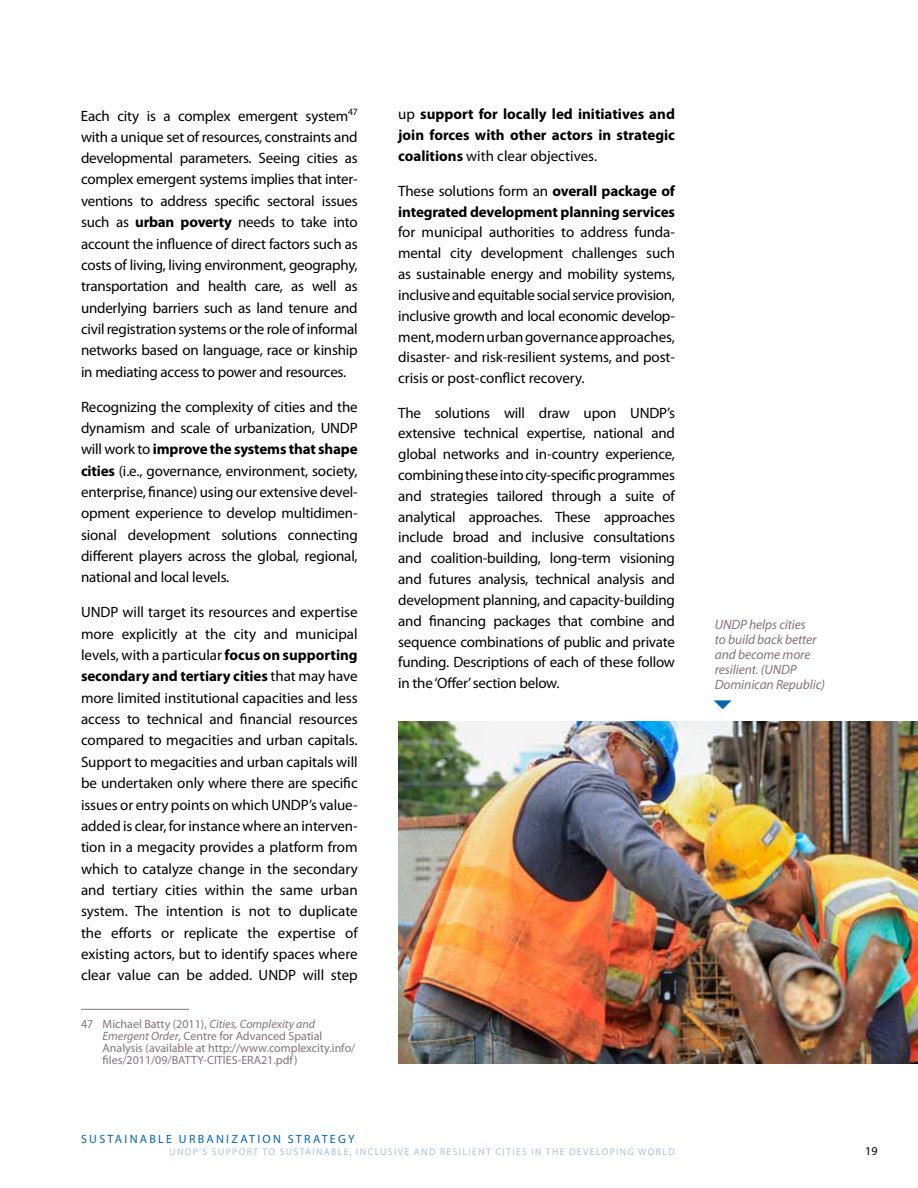
<style>
.page{position:relative;width:918px;height:1188px;background:#fff}
.page>*{position:absolute;margin:0;border:0;box-sizing:border-box;transform-origin:0 0}
.t1{font:15px/21.3px "Myriad Pro";letter-spacing:-.01em;color:#000;text-align:justify}
.t2{font:700 15px/21.1px "Myriad Pro";color:#000;text-align:justify}
.t3{font:italic 13.5px/15px "Myriad Pro";letter-spacing:-.01em;color:#84727f}
.t4{font:12px/12px "Myriad Pro";color:#84727f}
.t5{font:12px "Myriad Pro";letter-spacing:.245em;color:#0067b1}
.t6{font:12px "Myriad Pro";color:#000}
.t7{font:9.75px "Myriad Pro";letter-spacing:.215em;color:#adc0e2}
.t8{font:9.75px "Myriad Pro";letter-spacing:.145em;color:#adc0e2}
.s1{font-weight:700}
.s2{font-style:italic}
.s3{font-weight:400}
</style>
<div class="page">
<hr style="left:81px;top:1009px;width:108px;height:1px;background:#84727f">
<img style="left:398px;top:722px;width:520px;height:342px">
<p class="t1" style="left:81px;top:105px;width:278px">Each city is a complex emergent system<sup>47 </sup>with a unique set of resources, constraints and developmental parameters. Seeing cities as complex emergent systems implies that inter&shy;ventions to address specific sectoral issues such as <span class="s1">urban poverty</span> needs to take into account the influence of direct factors such as costs of living, living environment, geography, transportation and health care, as well as underlying barriers such as land tenure and civil registration systems or the role of informal networks based on language, race or kinship in mediating access to power and resources.</p>
<p class="t1" style="left:81px;top:396px;width:278px">Recognizing the complexity of cities and the dynamism and scale of urbanization, UNDP will work to <span class="s1">improve the systems that shape cities</span> (i.e., governance, environment, society, enterprise, finance) using our extensive devel&shy;opment experience to develop multidimen&shy;sional development solutions connecting different players across the global, regional, national and local levels.</p>
<p class="t1" style="left:81px;top:601px;width:278px">UNDP will target its resources and expertise more explicitly at the city and municipal levels, with a particular <span class="s1">focus on supporting secondary and tertiary cities</span> that may have more limited institutional capacities and less access to technical and financial resources compared to megacities and urban capitals.<br>Support to megacities and urban capitals will be undertaken only where there are specific issues or entry points on which UNDP’s value&shy;added is clear, for instance where an interven&shy;tion in a megacity provides a platform from which to catalyze change in the secondary and tertiary cities within the same urban system. The intention is not to duplicate the efforts or replicate the expertise of existing actors, but to identify spaces where clear value can be added. UNDP will step</p>
<p class="t4" style="left:103px;top:1018px;width:254px;text-indent:-22px">47 Michael Batty (2011), <span class="s2">Cities, Complexity and Emergent Order</span>, Centre for Advanced Spatial Analysis (available at http://www.complexcity.info/ files/2011/09/BATTY-CITIES-ERA21.pdf)</p>
<p class="t2" style="left:398px;top:103px;width:278px"><span class="s3">up</span> support for locally led initiatives and join forces with other actors in strategic coalitions <span class="s3">with clear objectives.</span></p>
<p class="t2" style="left:398px;top:180px;width:278px"><span class="s3">These solutions form an</span> overall package of integrated development planning services</p>
<p class="t1" style="left:398px;top:222px;width:278px;line-height:20.9px">for municipal authorities to address funda&shy;mental city development challenges such as sustainable energy and mobility systems, inclusive and equitable social service provision, inclusive growth and local economic develop&shy;ment, modern urban governance approaches, disaster- and risk-resilient systems, and post&shy;crisis or post-conflict recovery.</p>
<p class="t1" style="left:398px;top:402px;width:278px;line-height:20.9px">The solutions will draw upon UNDP’s extensive technical expertise, national and global networks and in-country experience, combining these into city-specific programmes and strategies tailored through a suite of analytical approaches. These approaches include broad and inclusive consultations and coalition-building, long-term visioning and futures analysis, technical analysis and development planning, and capacity-building and financing packages that combine and sequence combinations of public and private funding. Descriptions of each of these follow in the ‘Offer’ section below.</p>
<p class="t5" style="left:81px;top:1132px;width:9px">sus</p>
<p class="t5" style="left:108px;top:1132px;width:17px">t aina</p>
<p class="t5" style="left:149px;top:1132px;width:66px">ble u rbani</p>
<p class="t5" style="left:231px;top:1132px;width:35px">zat ion</p>
<p class="t5" style="left:288px;top:1132px;width:68px">st rat egy</p>
<p class="t7" style="left:169px;top:1146px;width:51px">UNDP’s suppo</p>
<p class="t7" style="left:247px;top:1146px;width:40px">rt to sus</p>
<p class="t7" style="left:300px;top:1146px;width:13px">taina</p>
<p class="t7" style="left:331px;top:1146px;width:32px">ble, inc</p>
<p class="t7" style="left:375px;top:1146px;width:12px">lusi</p>
<p class="t7" style="left:398px;top:1146px;width:25px">ve and</p>
<p class="t8" style="left:440px;top:1146px;width:169px">resi lient ci ties in the developin</p>
<p class="t7" style="left:628px;top:1146px;width:48px">g world</p>
<p class="t3" style="left:715px;top:616px;width:112px">UNDP helps cities<br>to build back better and become more resilient. (UNDP<br>Dominican Republic)</p>
<p class="t6" style="left:865px;top:1144px;width:14px">19</p>
</div>
